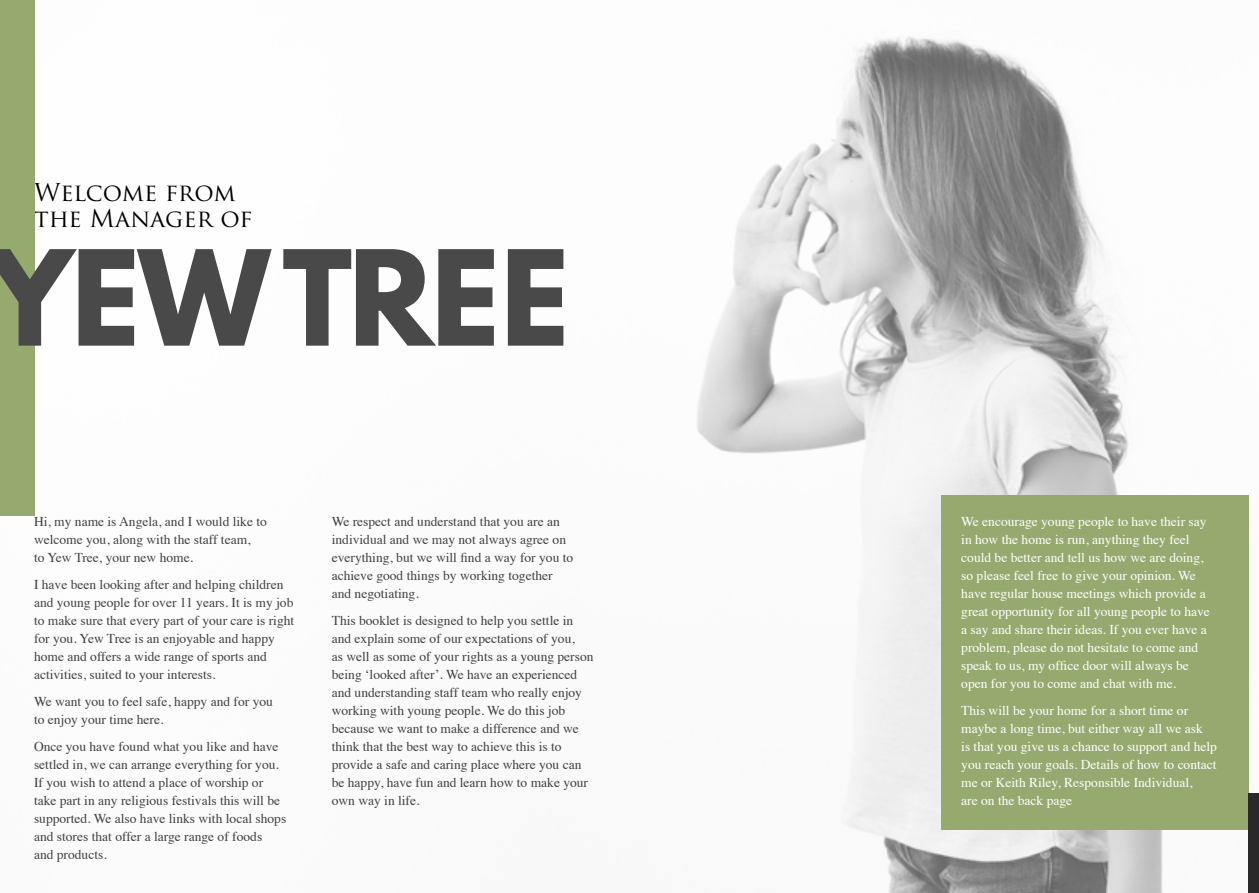
<style>
.page{position:relative;width:1259px;height:893px;background:#fff}
.page>*{position:absolute;margin:0;border:0;box-sizing:border-box;transform-origin:0 0}
.t1{font:100 117px "Spartan";letter-spacing:-.07em;color:#494949}
.t2{font:24px/25.5px "Trajan Pro";color:#000}
.t3{font:13.5px/18px "Times";color:#414042}
.t4{font:13.5px/18px "Times";color:#fff}
</style>
<div class="page">
<img style="left:34px;top:0;width:1215px;height:893px">
<div style="left:941px;top:495px;width:307px;height:335px;background:#96aa6f"></div>
<div style="left:0;top:0;width:34px;height:516px;background:#96aa6f"></div>
<div style="left:1248px;top:793px;width:11px;height:100px;background:#292929"></div>
<h2 class="t2" style="left:34px;top:180px;width:220px">Welcome from the Manager of</h2>
<h1 class="t1" style="left:-15px;top:211px;width:590px">YEW TREE</h1>
<p class="t3" style="left:34px;top:511px;width:234px">Hi, my name is Angela, and I would like to welcome you, along with the staff team,<br>to Yew Tree, your new home.</p>
<p class="t3" style="left:34px;top:574px;width:262px">I have been looking after and helping children and young people for over 11 years. It is my job to make sure that every part of your care is right for you. Yew Tree is an enjoyable and happy home and offers a wide range of sports and activities, suited to your interests.</p>
<p class="t3" style="left:34px;top:691px;width:240px">We want you to feel safe, happy and for you to enjoy your time here.</p>
<p class="t3" style="left:34px;top:736px;width:254px">Once you have found what you like and have settled in, we can arrange everything for you.<br>If you wish to attend a place of worship or take part in any religious festivals this will be supported. We also have links with local shops and stores that offer a large range of foods<br>and products.</p>
<p class="t3" style="left:332px;top:511px;width:243px">We respect and understand that you are an individual and we may not always agree on everything, but we will find a way for you to achieve good things by working together and negotiating.</p>
<p class="t3" style="left:332px;top:610px;width:263px">This booklet is designed to help you settle in and explain some of our expectations of you,<br>as well as some of your rights as a young person being ‘looked after’. We have an experienced and understanding staff team who really enjoy working with young people. We do this job because we want to make a difference and we think that the best way to achieve this is to provide a safe and caring place where you can be happy, have fun and learn how to make your own way in life.</p>
<p class="t4" style="left:961px;top:512px;width:250px">We encourage young people to have their say in how the home is run, anything they feel could be better and tell us how we are doing, so please feel free to give your opinion. We have regular house meetings which provide a great opportunity for all young people to have a say and share their ideas. If you ever have a problem, please do not hesitate to come and speak to us, my office door will always be open for you to come and chat with me.</p>
<p class="t4" style="left:961px;top:701px;width:257px">This will be your home for a short time or maybe a long time, but either way all we ask<br>is that you give us a chance to support and help you reach your goals. Details of how to contact me or Keith Riley, Responsible Individual,<br>are on the back page</p>
</div>
